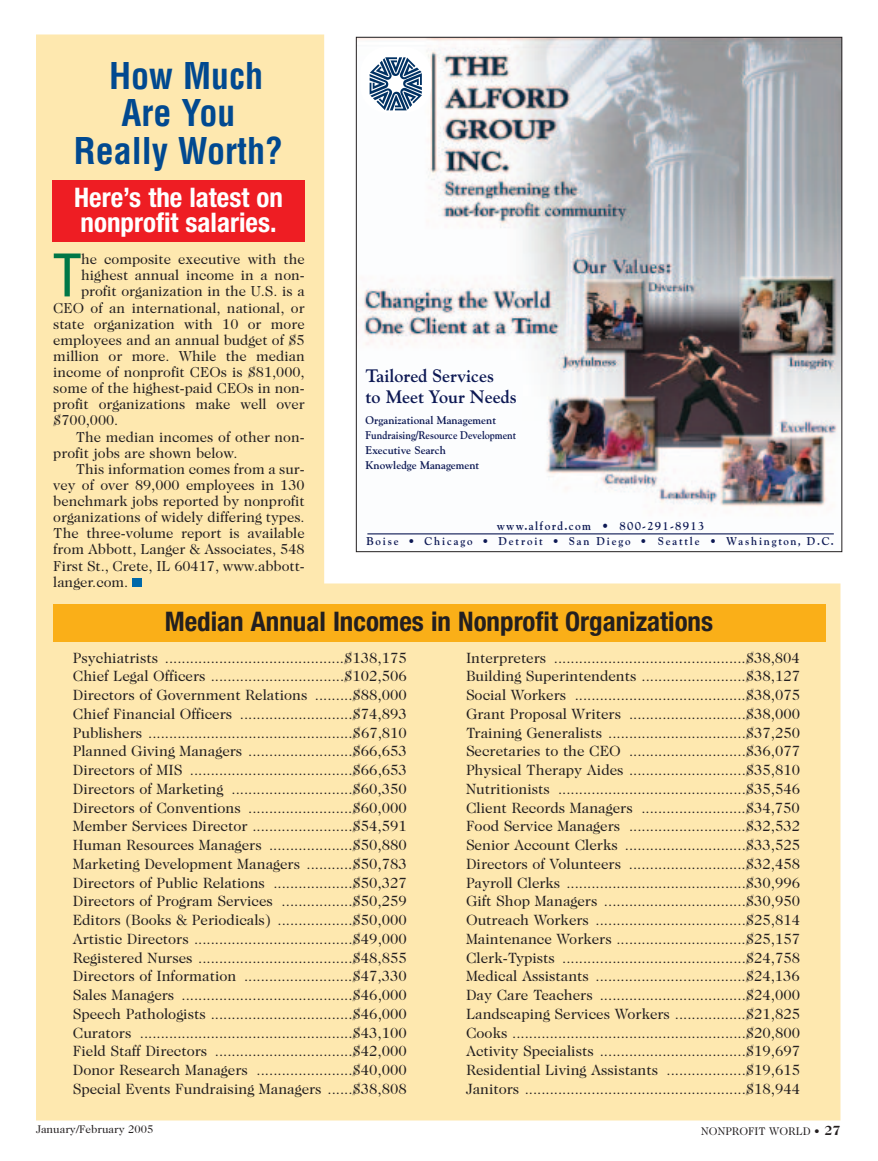
<style>
.page{position:relative;width:878px;height:1161px;background:#fff}
.page>*{position:absolute;margin:0;border:0;box-sizing:border-box;transform-origin:0 0}
.t1{font:condensed 60.15px "Helvetica Neue";color:#007747}
.t2{font:700 condensed 36px/37.5px "Helvetica";color:#014990;text-align:center}
.t3{font:700 condensed 27px "Helvetica Neue";color:#231f20}
.t4{font:700 condensed 27px/25.5px "Helvetica Neue";color:#fff}
.t5{font:700 18px/21px "Goudy";color:#0d1954}
.t6{font:15px/18.8px "Caslon Two Twenty Four";color:#231f20;text-align:justify}
.t7{font:14.7px "Caslon Two Twenty Four";color:#231f20}
.t8{font:700 12px "Goudy";letter-spacing:.11em;color:#0d1954;scale:.95 1}
.t9{font:700 11.25px "Goudy";letter-spacing:.165em;color:#0d1954}
.t10{font:11.25px "Caslon Two Twenty Four";color:#231f20}
.t11{font:700 11.1px/15px "Goudy";color:#0d1954}
.s1{font-weight:700;font-size:13.5px}
</style>
<div class="page">
<div style="left:36px;top:34px;width:804px;height:1086px;background:#fee8af"></div>
<img style="left:358px;top:39px;width:482px;height:511px">
<div style="left:360px;top:47px;width:71px;height:66px;background:#fff;border-radius:27px"></div>
<svg style="left:369px;top:57px;width:53px;height:53px"></svg>
<hr style="left:367px;top:533px;width:466px;height:1px;background:#0d1954">
<div style="left:133px;top:578px;width:9px;height:9px;background:#0068a9"></div>
<div style="left:52px;top:180px;width:252px;height:62px;background:#ee1d23"></div>
<div style="left:52px;top:604px;width:773px;height:38px;background:#faaf18"></div>
<h2 class="t2" style="left:74px;top:60px;width:211px">How Much<br>Are You<br>Really Worth?</h2>
<h3 class="t4" style="left:74px;top:187px;width:210px">Here’s the latest on nonprofit salaries.</h3>
<h1 class="t1" style="left:53px;top:253px;width:29px">T</h1>
<p class="t7" style="left:81px;top:253px;width:225px">he composite executive with the</p>
<p class="t7" style="left:81px;top:270px;width:225px">highest annual income in a non-</p>
<p class="t7" style="left:81px;top:286px;width:225px">profit organization in the U.S. is a</p>
<p class="t7" style="left:53px;top:302px;width:253px">CEO of an international, national, or</p>
<p class="t7" style="left:53px;top:318px;width:253px">state organization with 10 or more</p>
<p class="t7" style="left:53px;top:334px;width:253px">employees and an annual budget of $5</p>
<p class="t7" style="left:53px;top:350px;width:253px">million or more. While the median</p>
<p class="t7" style="left:53px;top:366px;width:253px">income of nonprofit CEOs is $81,000,</p>
<p class="t7" style="left:53px;top:382px;width:253px">some of the highest-paid CEOs in non-</p>
<p class="t7" style="left:53px;top:399px;width:253px">profit organizations make well over</p>
<p class="t7" style="left:53px;top:415px;width:67px">$700,000.</p>
<p class="t7" style="left:76px;top:431px;width:230px">The median incomes of other non-</p>
<p class="t7" style="left:53px;top:447px;width:186px">profit jobs are shown below.</p>
<p class="t7" style="left:76px;top:463px;width:230px">This information comes from a sur-</p>
<p class="t7" style="left:53px;top:479px;width:253px">vey of over 89,000 employees in 130</p>
<p class="t7" style="left:53px;top:495px;width:253px">benchmark jobs reported by nonprofit</p>
<p class="t7" style="left:53px;top:511px;width:253px">organizations of widely differing types.</p>
<p class="t7" style="left:53px;top:528px;width:253px">The three-volume report is available</p>
<p class="t7" style="left:53px;top:544px;width:253px">from Abbott, Langer &amp; Associates, 548</p>
<p class="t7" style="left:53px;top:560px;width:253px">First St., Crete, IL 60417, www.abbott-</p>
<p class="t7" style="left:53px;top:576px;width:77px">langer.com.</p>
<p class="t5" style="left:365px;top:365px;width:153px">Tailored Services<br>to Meet Your Needs</p>
<p class="t11" style="left:365px;top:413px;width:152px">Organizational Management<br>Fundraising/Resource Development<br>Executive Search<br>Knowledge Management</p>
<p class="t8" style="left:497px;top:519px;width:220px">www.alford.com • 800-291-8913</p>
<p class="t9" style="left:366px;top:535px;width:469px">Boise • Chicago • Detroit • San Diego • Seattle • Washington, D.C.</p>
<h3 class="t3" style="left:165px;top:612px;width:550px">Median Annual Incomes in Nonprofit Organizations</h3>
<p class="t6" style="left:73px;top:649px;width:335px">Psychiatrists ...........................................$138,175<br>Chief Legal Officers ................................$102,506<br>Directors of Government Relations .........$88,000<br>Chief Financial Officers ...........................$74,893<br>Publishers .................................................$67,810<br>Planned Giving Managers .........................$66,653<br>Directors of MIS .......................................$66,653<br>Directors of Marketing .............................$60,350<br>Directors of Conventions .........................$60,000<br>Member Services Director ........................$54,591<br>Human Resources Managers ....................$50,880<br>Marketing Development Managers ...........$50,783<br>Directors of Public Relations ...................$50,327<br>Directors of Program Services .................$50,259<br>Editors (Books &amp; Periodicals) ..................$50,000<br>Artistic Directors ......................................$49,000<br>Registered Nurses .....................................$48,855<br>Directors of Information ..........................$47,330<br>Sales Managers .........................................$46,000<br>Speech Pathologists ..................................$46,000<br>Curators ...................................................$43,100<br>Field Staff Directors .................................$42,000<br>Donor Research Managers .......................$40,000<br>Special Events Fundraising Managers ......$38,808</p>
<p class="t6" style="left:466px;top:649px;width:335px">Interpreters ..............................................$38,804<br>Building Superintendents .........................$38,127<br>Social Workers .........................................$38,075<br>Grant Proposal Writers ............................$38,000<br>Training Generalists .................................$37,250<br>Secretaries to the CEO ............................$36,077<br>Physical Therapy Aides ............................$35,810<br>Nutritionists .............................................$35,546<br>Client Records Managers .........................$34,750<br>Food Service Managers ............................$32,532<br>Senior Account Clerks .............................$33,525<br>Directors of Volunteers ............................$32,458<br>Payroll Clerks ...........................................$30,996<br>Gift Shop Managers ..................................$30,950<br>Outreach Workers ....................................$25,814<br>Maintenance Workers ...............................$25,157<br>Clerk-Typists ............................................$24,758<br>Medical Assistants ....................................$24,136<br>Day Care Teachers ...................................$24,000<br>Landscaping Services Workers .................$21,825<br>Cooks ........................................................$20,800<br>Activity Specialists ...................................$19,697<br>Residential Living Assistants ...................$19,615<br>Janitors .....................................................$18,944</p>
<p class="t10" style="left:36px;top:1125px;width:119px">January/February 2005</p>
<p class="t10" style="left:701px;top:1127px;width:141px">NONPROFIT WORLD • <span class="s1">27</span></p>
</div>
